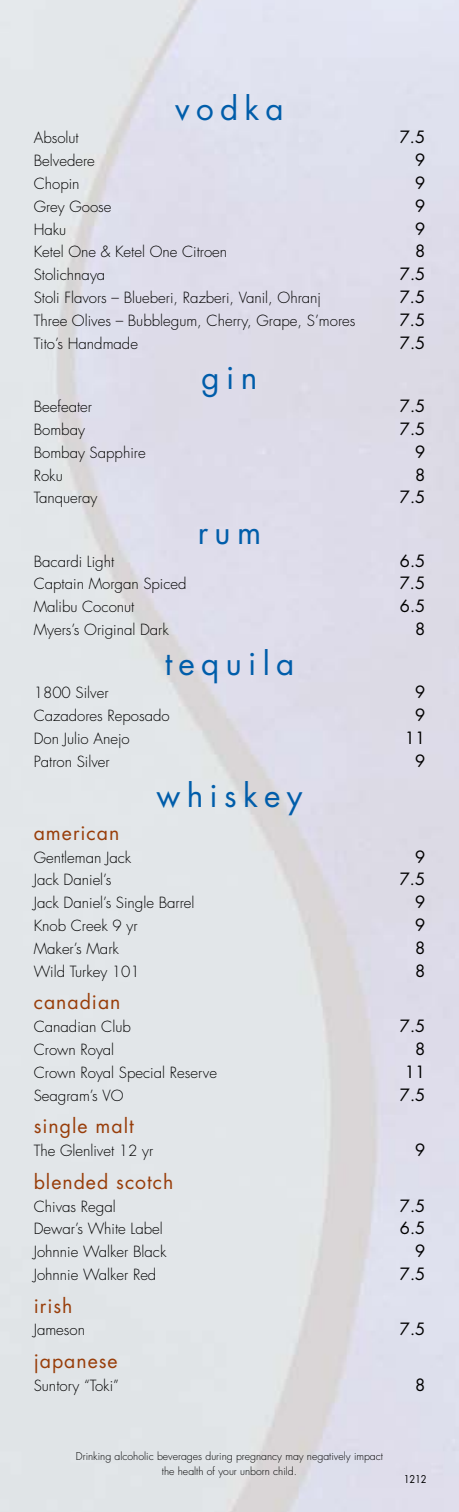
<style>
.page{position:relative;width:459px;height:1512px;background:#fff}
.page>*{position:absolute;margin:0;border:0;box-sizing:border-box;transform-origin:0 0}
.t1{font:31.5px "Futura Std";letter-spacing:.2em;color:#005daa}
.t2{font:19.5px "Futura Std";letter-spacing:.05em;color:#983d09}
.t3{font:16.5px "Futura Std";color:#000}
.t4{font:300 15px "Futura Std";color:#000}
.t5{font:300 10.5px/15.1px "Futura Std";color:#000;text-align:center}
.t6{font:10.5px "Futura Std";color:#000;scale:.9 1}
</style>
<div class="page">
<h1 class="t1" style="left:175px;top:89px;width:110px">vodka</h1>
<p class="t4" style="left:34px;top:129px;width:47px">Absolut</p>
<p class="t3" style="left:400px;top:127px;width:27px">7.5</p>
<p class="t4" style="left:34px;top:152px;width:63px">Belvedere</p>
<p class="t3" style="left:415px;top:150px;width:12px">9</p>
<p class="t4" style="left:34px;top:174px;width:47px">Chopin</p>
<p class="t3" style="left:415px;top:172px;width:12px">9</p>
<p class="t4" style="left:34px;top:197px;width:79px">Grey Goose</p>
<p class="t3" style="left:415px;top:195px;width:12px">9</p>
<p class="t4" style="left:34px;top:220px;width:34px">Haku</p>
<p class="t3" style="left:415px;top:218px;width:12px">9</p>
<p class="t4" style="left:34px;top:243px;width:195px">Ketel One &amp; Ketel One Citroen</p>
<p class="t3" style="left:415px;top:241px;width:12px">8</p>
<p class="t4" style="left:34px;top:266px;width:73px">Stolichnaya</p>
<p class="t3" style="left:400px;top:264px;width:27px">7.5</p>
<p class="t4" style="left:34px;top:289px;width:289px">Stoli Flavors – Blueberi, Razberi, Vanil, Ohranj</p>
<p class="t3" style="left:400px;top:287px;width:27px">7.5</p>
<p class="t4" style="left:34px;top:311px;width:323px">Three Olives – Bubblegum, Cherry, Grape, S’mores</p>
<p class="t3" style="left:400px;top:309px;width:27px">7.5</p>
<p class="t4" style="left:34px;top:334px;width:106px">Tito’s Handmade</p>
<p class="t3" style="left:400px;top:332px;width:27px">7.5</p>
<h1 class="t1" style="left:202px;top:358px;width:57px">gin</h1>
<p class="t4" style="left:34px;top:397px;width:60px">Beefeater</p>
<p class="t3" style="left:400px;top:395px;width:27px">7.5</p>
<p class="t4" style="left:34px;top:420px;width:53px">Bombay</p>
<p class="t3" style="left:400px;top:418px;width:27px">7.5</p>
<p class="t4" style="left:34px;top:443px;width:113px">Bombay Sapphire</p>
<p class="t3" style="left:415px;top:441px;width:12px">9</p>
<p class="t4" style="left:34px;top:466px;width:31px">Roku</p>
<p class="t3" style="left:415px;top:464px;width:12px">8</p>
<p class="t4" style="left:34px;top:489px;width:65px">Tanqueray</p>
<p class="t3" style="left:400px;top:487px;width:27px">7.5</p>
<h1 class="t1" style="left:198px;top:512px;width:65px">rum</h1>
<p class="t4" style="left:34px;top:552px;width:82px">Bacardi Light</p>
<p class="t3" style="left:400px;top:550px;width:27px">6.5</p>
<p class="t4" style="left:34px;top:575px;width:154px">Captain Morgan Spiced</p>
<p class="t3" style="left:400px;top:573px;width:27px">7.5</p>
<p class="t4" style="left:34px;top:598px;width:102px">Malibu Coconut</p>
<p class="t3" style="left:400px;top:596px;width:27px">6.5</p>
<p class="t4" style="left:34px;top:621px;width:137px">Myers’s Original Dark</p>
<p class="t3" style="left:415px;top:618px;width:12px">8</p>
<h1 class="t1" style="left:165px;top:644px;width:131px">tequila</h1>
<p class="t4" style="left:34px;top:684px;width:76px">1800 Silver</p>
<p class="t3" style="left:415px;top:682px;width:12px">9</p>
<p class="t4" style="left:34px;top:707px;width:137px">Cazadores Reposado</p>
<p class="t3" style="left:415px;top:705px;width:12px">9</p>
<p class="t4" style="left:34px;top:729px;width:98px">Don Julio Anejo</p>
<p class="t3" style="left:405px;top:727px;width:22px">11</p>
<p class="t4" style="left:34px;top:752px;width:77px">Patron Silver</p>
<p class="t3" style="left:415px;top:750px;width:12px">9</p>
<h1 class="t1" style="left:156px;top:775px;width:148px">whiskey</h1>
<h2 class="t2" style="left:34px;top:820px;width:87px">american</h2>
<p class="t4" style="left:34px;top:848px;width:99px">Gentleman Jack</p>
<p class="t3" style="left:415px;top:846px;width:12px">9</p>
<p class="t4" style="left:34px;top:871px;width:79px">Jack Daniel’s</p>
<p class="t3" style="left:400px;top:869px;width:27px">7.5</p>
<p class="t4" style="left:34px;top:894px;width:162px">Jack Daniel’s Single Barrel</p>
<p class="t3" style="left:415px;top:892px;width:12px">9</p>
<p class="t4" style="left:34px;top:917px;width:105px">Knob Creek 9 yr</p>
<p class="t3" style="left:415px;top:915px;width:12px">9</p>
<p class="t4" style="left:34px;top:939px;width:87px">Maker’s Mark</p>
<p class="t3" style="left:415px;top:937px;width:12px">8</p>
<p class="t4" style="left:34px;top:962px;width:108px">Wild Turkey 101</p>
<p class="t3" style="left:415px;top:960px;width:12px">8</p>
<h2 class="t2" style="left:34px;top:990px;width:88px">canadian</h2>
<p class="t4" style="left:34px;top:1018px;width:99px">Canadian Club</p>
<p class="t3" style="left:400px;top:1016px;width:27px">7.5</p>
<p class="t4" style="left:34px;top:1040px;width:82px">Crown Royal</p>
<p class="t3" style="left:415px;top:1038px;width:12px">8</p>
<p class="t4" style="left:34px;top:1063px;width:185px">Crown Royal Special Reserve</p>
<p class="t3" style="left:405px;top:1061px;width:22px">11</p>
<p class="t4" style="left:34px;top:1086px;width:91px">Seagram’s VO</p>
<p class="t3" style="left:400px;top:1084px;width:27px">7.5</p>
<h2 class="t2" style="left:34px;top:1114px;width:102px">single malt</h2>
<p class="t4" style="left:34px;top:1142px;width:121px">The Glenlivet 12 yr</p>
<p class="t3" style="left:415px;top:1140px;width:12px">9</p>
<h2 class="t2" style="left:34px;top:1169px;width:141px">blended scotch</h2>
<p class="t4" style="left:34px;top:1197px;width:83px">Chivas Regal</p>
<p class="t3" style="left:400px;top:1195px;width:27px">7.5</p>
<p class="t4" style="left:34px;top:1220px;width:131px">Dewar’s White Label</p>
<p class="t3" style="left:400px;top:1218px;width:27px">6.5</p>
<p class="t4" style="left:34px;top:1243px;width:134px">Johnnie Walker Black</p>
<p class="t3" style="left:415px;top:1241px;width:12px">9</p>
<p class="t4" style="left:34px;top:1265px;width:124px">Johnnie Walker Red</p>
<p class="t3" style="left:400px;top:1263px;width:27px">7.5</p>
<h2 class="t2" style="left:34px;top:1293px;width:40px">irish</h2>
<p class="t4" style="left:34px;top:1321px;width:53px">Jameson</p>
<p class="t3" style="left:400px;top:1319px;width:27px">7.5</p>
<h2 class="t2" style="left:34px;top:1348px;width:86px">japanese</h2>
<p class="t4" style="left:34px;top:1376px;width:87px">Suntory “Toki”</p>
<p class="t3" style="left:415px;top:1374px;width:12px">8</p>
<p class="t5" style="left:76px;top:1449px;width:309px">Drinking alcoholic beverages during pregnancy may negatively impact the health of your unborn child.</p>
<p class="t6" style="left:404px;top:1472px;width:27px">1212</p>
</div>
